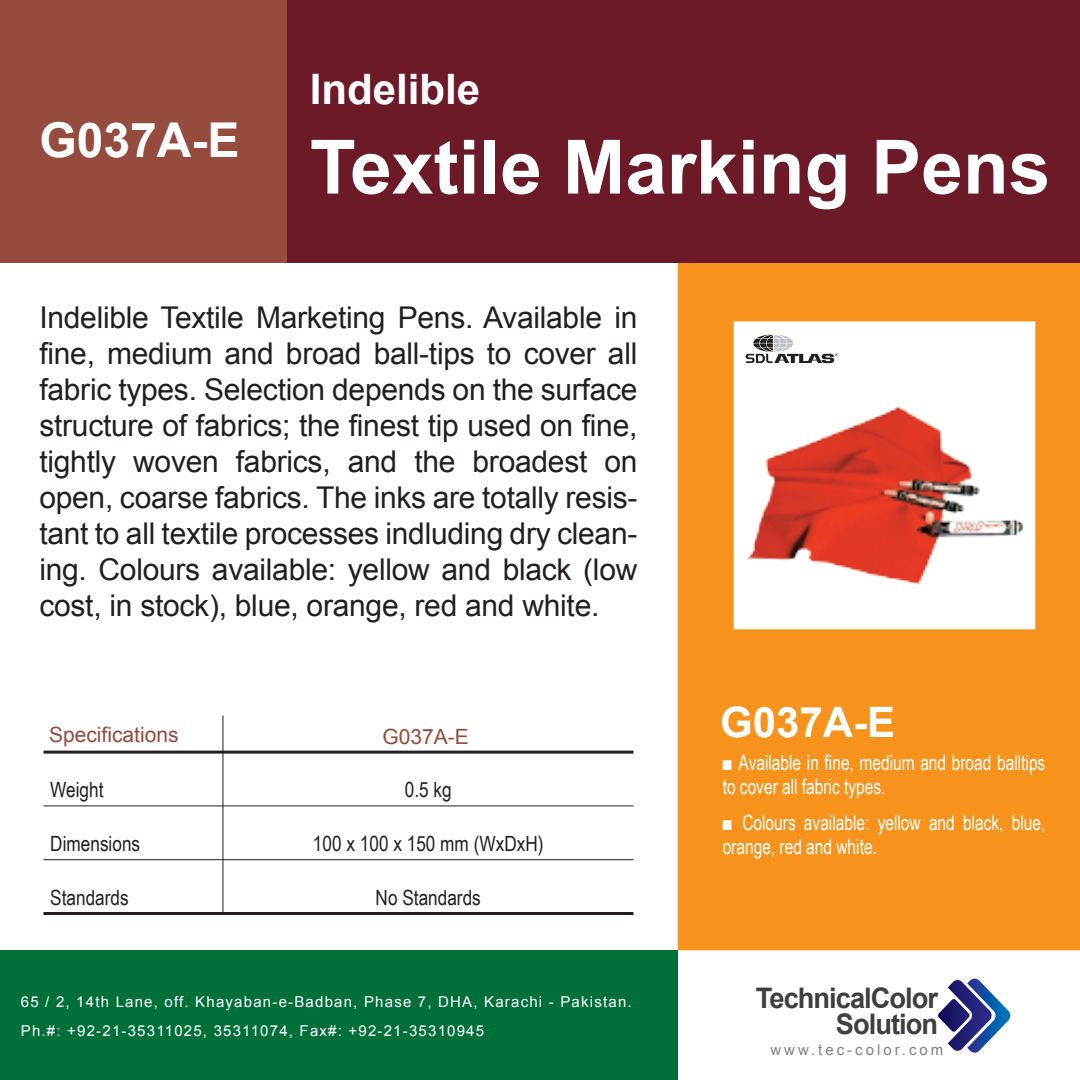
<style>
.page{position:relative;width:1080px;height:1080px;background:#fff}
.page>*{position:absolute;margin:0;border:0;box-sizing:border-box;transform-origin:0 0}
.t1{font:700 75px "Arial";color:#fff}
.t2{font:700 48px "Arial";color:#fff}
.t3{font:700 42px "Arial";color:#fff}
.t4{font:30px/36px "Arial";letter-spacing:-.01em;color:#231f20;text-align:justify}
.t5{font:700 28.2px/25.5px "Arial";letter-spacing:-.035em;color:#3f403e;text-align:right;scale:.96 1}
.t6{font:21px/24px "Arial Narrow";color:#fff;scale:.9 1}
.t7{font:21px "Arial Narrow";color:#231f20}
.t8{font:21px "Arial";color:#954b3e}
.t9{font:15px/28.8px "Arial";letter-spacing:.08em;color:#fff}
.t10{font:15px "Arial";letter-spacing:.2em;color:#808285}
</style>
<div class="page">
<svg style="left:678px;top:262px;width:402px;height:688px;fill:#f7931d"></svg>
<div style="left:275px;top:0;width:805px;height:262px;background:#6c1a28"></div>
<div style="left:0;top:950px;width:678px;height:130px;background:#006f3a"></div>
<svg style="left:938px;top:978px;width:73px;height:75px"></svg>
<div style="left:0;top:0;width:287px;height:262px;background:#954b3e"></div>
<svg style="left:746px;top:334px;width:92px;height:29px"></svg>
<hr style="left:44px;top:751px;width:589px;height:3px;background:#231f20">
<hr style="left:44px;top:805px;width:589px;height:1px;background:#231f20">
<hr style="left:44px;top:859px;width:589px;height:1px;background:#231f20">
<hr style="left:44px;top:912px;width:589px;height:3px;background:#231f20">
<hr style="left:222px;top:715px;width:1px;height:199px;background:#231f20">
<img style="left:748px;top:356px;width:285px;height:283px">
<h2 class="t2" style="left:39px;top:108px;width:202px">G037A-E</h2>
<h3 class="t3" style="left:310px;top:61px;width:172px">Indelible</h3>
<h1 class="t1" style="left:310px;top:117px;width:742px">Textile Marking Pens</h1>
<p class="t4" style="left:39px;top:300px;width:600px">Indelible Textile Marketing Pens. Available in fine, medium and broad ball-tips to cover all fabric types. Selection depends on the surface structure of fabrics; the finest tip used on fine, tightly woven fabrics, and the broadest on open, coarse fabrics. The inks are totally resis&shy;tant to all textile processes indluding dry clean&shy;ing. Colours available: yellow and black (low cost, in stock), blue, orange, red and white.</p>
<p class="t8" style="left:49px;top:721px;width:131px">Specifications</p>
<p class="t8" style="left:383px;top:723px;width:88px">G037A-E</p>
<p class="t7" style="left:50px;top:774px;width:55px">Weight</p>
<p class="t7" style="left:50px;top:828px;width:91px">Dimensions</p>
<p class="t7" style="left:50px;top:882px;width:80px">Standards</p>
<p class="t7" style="left:405px;top:774px;width:48px">0.5 kg</p>
<p class="t7" style="left:313px;top:828px;width:232px">100 x 100 x 150 mm (WxDxH)</p>
<p class="t7" style="left:376px;top:882px;width:107px">No Standards</p>
<h3 class="t3" style="left:720px;top:694px;width:177px">G037A-E</h3>
<p class="t6" style="left:723px;top:750px;width:360px">■ Available in fine, medium and broad balltips to cover all fabric types.</p>
<p class="t6" style="left:723px;top:810px;width:360px">■ Colours available: yellow and black, blue, orange, red and white.</p>
<p class="t9" style="left:21px;top:987px;width:612px">65 / 2, 14th Lane, off. Khayaban-e-Badban, Phase 7, DHA, Karachi - Pakistan.<br>Ph.#: +92-21-35311025, 35311074, Fax#: +92-21-35310945</p>
<p class="t5" style="left:756px;top:986px;width:191px">TechnicalColor<br>Solution</p>
<p class="t10" style="left:770px;top:1040px;width:175px">www.tec-color.com</p>
</div>
